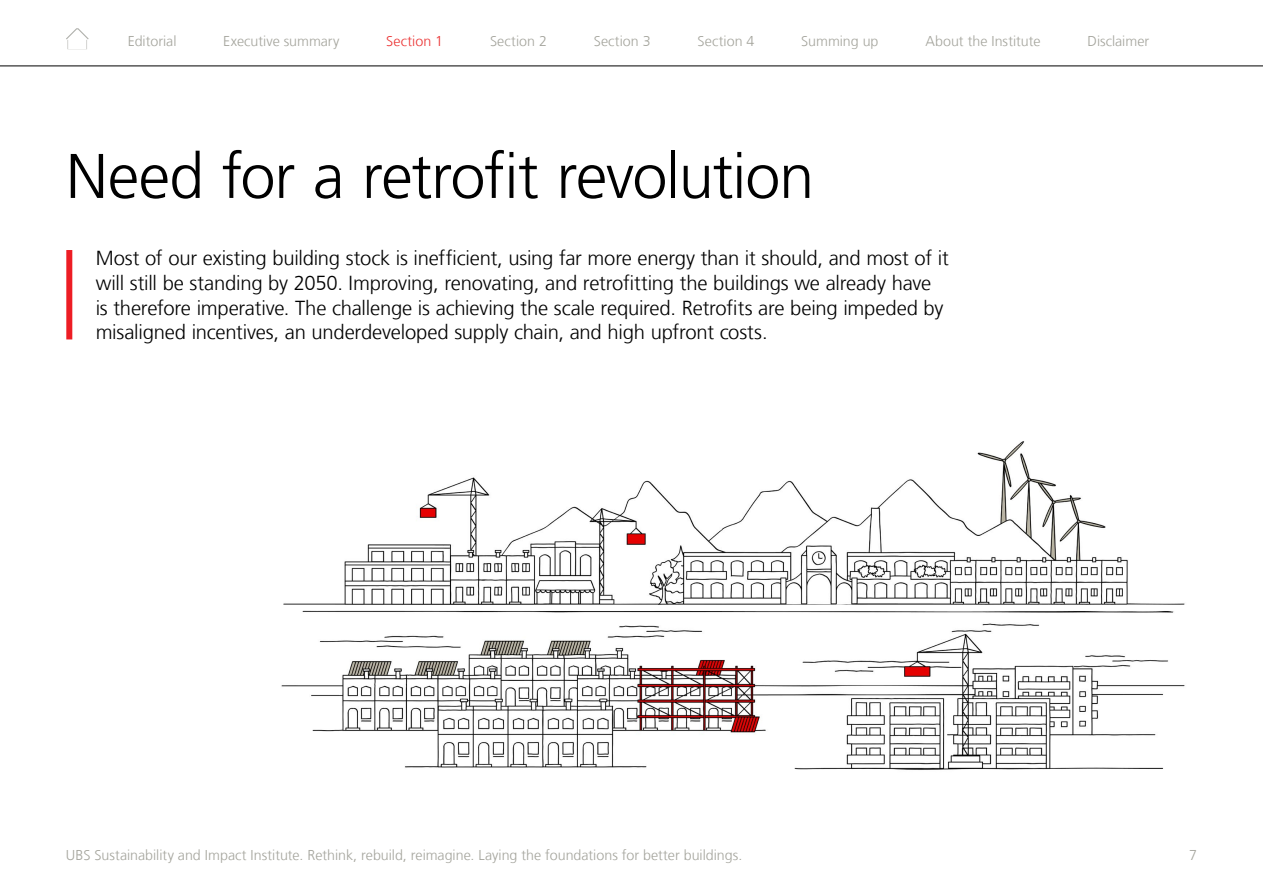
<style>
.page{position:relative;width:1263px;height:893px;background:#fff}
.page>*{position:absolute;margin:0;border:0;box-sizing:border-box;transform-origin:0 0}
.UBS_Keyline_42{font:300 63px "Frutiger LT Com";letter-spacing:-.02em;color:#000}
.impulse_line_Title{font:300 20.25px/24.8px "Frutiger LT Com";letter-spacing:-.01em;color:#000}
.t1{font:300 14.25px "Frutiger LT Com";color:#a4a49c}
.t2{font:300 14.25px "Frutiger LT Com";letter-spacing:.005em;color:#eb3333}
</style>
<div class="page">
<img style="left:281px;top:441px;width:904px;height:329px">
<div style="left:66px;top:250px;width:6px;height:89px;background:#ed1d24"></div>
<hr style="left:0;top:66px;width:1263px;height:1px;background:#000">
<svg style="left:66px;top:28px;width:23px;height:21px"></svg>
<p class="t1" style="left:128px;top:33px;width:50px">Editorial</p>
<p class="t1" style="left:223px;top:33px;width:118px">Executive summary</p>
<p class="t2" style="left:386px;top:33px;width:58px">Section 1</p>
<p class="t1" style="left:490px;top:33px;width:58px">Section 2</p>
<p class="t1" style="left:594px;top:33px;width:58px">Section 3</p>
<p class="t1" style="left:697px;top:33px;width:58px">Section 4</p>
<p class="t1" style="left:801px;top:33px;width:79px">Summing up</p>
<p class="t1" style="left:925px;top:33px;width:117px">About the Institute</p>
<p class="t1" style="left:1087px;top:33px;width:63px">Disclaimer</p>
<p class="UBS_Keyline_42" style="left:66px;top:140px;width:750px">Need for a retrofit revolution</p>
<p class="impulse_line_Title" style="left:96px;top:246px;width:855px">Most of our existing building stock is inefficient, using far more energy than it should, and most of it will still be standing by 2050. Improving, renovating, and retrofitting the buildings we already have<br>is therefore imperative. The challenge is achieving the scale required. Retrofits are being impeded by misaligned incentives, an underdeveloped supply chain, and high upfront costs.</p>
<p class="t1" style="left:66px;top:847px;width:678px">UBS Sustainability and Impact Institute. Rethink, rebuild, reimagine. Laying the foundations for better buildings.</p>
<p class="t1" style="left:1189px;top:847px;width:9px">7</p>
</div>
